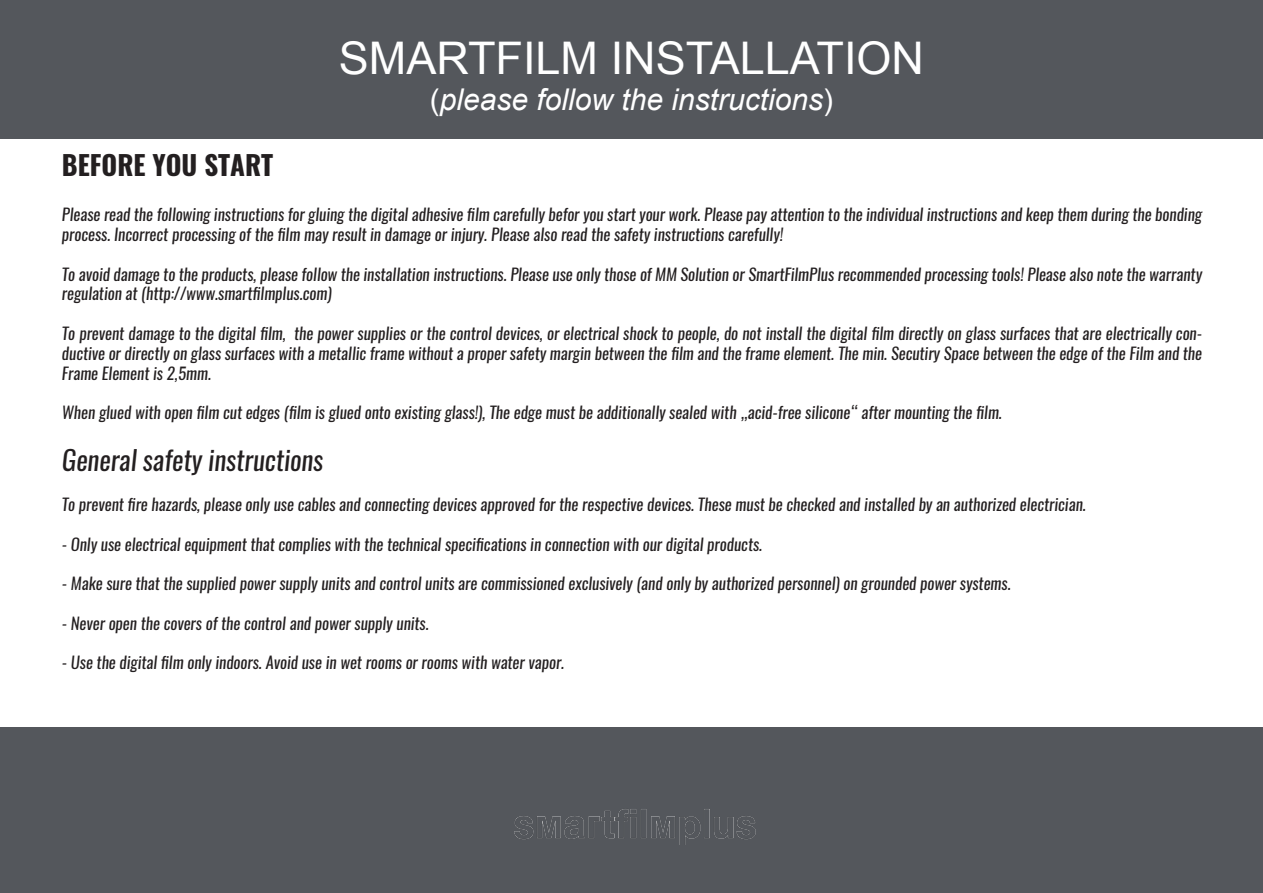
<style>
.page{position:relative;width:1263px;height:893px;background:#fff}
.page>*{position:absolute;margin:0;border:0;box-sizing:border-box;transform-origin:0 0}
.t1{font:45px "Arial";color:#fff}
.t2{font:italic 30px "Arial";color:#fff}
.t3{font:italic 27px "Oswald";color:#231f20}
.t4{font:700 27px "Oswald";color:#231f20}
.t5{font:italic 16.5px/19.8px "Oswald";color:#231f20}
.s1{font-style:normal}
</style>
<div class="page">
<div style="left:0;top:0;width:1263px;height:138px;background:#54575c"></div>
<div style="left:0;top:727px;width:1263px;height:166px;background:#54575c"></div>
<img style="left:514px;top:809px;width:242px;height:36px">
<p class="t1" style="left:339px;top:29px;width:587px">SMARTFILM INSTALLATION</p>
<p class="t2" style="left:430px;top:80px;width:405px"><span class="s1">(</span>please follow the instructions<span class="s1">)</span></p>
<p class="t4" style="left:62px;top:146px;width:213px">BEFORE YOU START</p>
<p class="t5" style="left:62px;top:205px;width:1142px">Please read the following instructions for gluing the digital adhesive film carefully befor you start your work. Please pay attention to the individual instructions and keep them during the bonding process. Incorrect processing of the film may result in damage or injury. Please also read the safety instructions carefully!</p>
<p class="t5" style="left:62px;top:264px;width:1142px">To avoid damage to the products, please follow the installation instructions. Please use only those of MM Solution or SmartFilmPlus recommended processing tools! Please also note the warranty regulation at (http://www.smartfilmplus.com)</p>
<p class="t5" style="left:62px;top:323px;width:1142px;text-align:justify">To prevent damage to the digital film, the power supplies or the control devices, or electrical shock to people, do not install the digital film directly on glass surfaces that are electrically con&shy;ductive or directly on glass surfaces with a metallic frame without a proper safety margin between the film and the frame element. The min. Secutiry Space between the edge of the Film and the Frame Element is 2,5mm.</p>
<p class="t5" style="left:62px;top:403px;width:942px">When glued with open film cut edges (film is glued onto existing glass!), The edge must be additionally sealed with „acid-free silicone“ after mounting the film.</p>
<p class="t3" style="left:62px;top:442px;width:263px">General safety instructions</p>
<p class="t5" style="left:62px;top:494px;width:1025px">To prevent fire hazards, please only use cables and connecting devices approved for the respective devices. These must be checked and installed by an authorized electrician.</p>
<p class="t5" style="left:62px;top:534px;width:702px">- Only use electrical equipment that complies with the technical specifications in connection with our digital products.</p>
<p class="t5" style="left:62px;top:574px;width:950px">- Make sure that the supplied power supply units and control units are commissioned exclusively (and only by authorized personnel) on grounded power systems.</p>
<p class="t5" style="left:62px;top:613px;width:368px">- Never open the covers of the control and power supply units.</p>
<p class="t5" style="left:62px;top:653px;width:504px">- Use the digital film only indoors. Avoid use in wet rooms or rooms with water vapor.</p>
</div>
